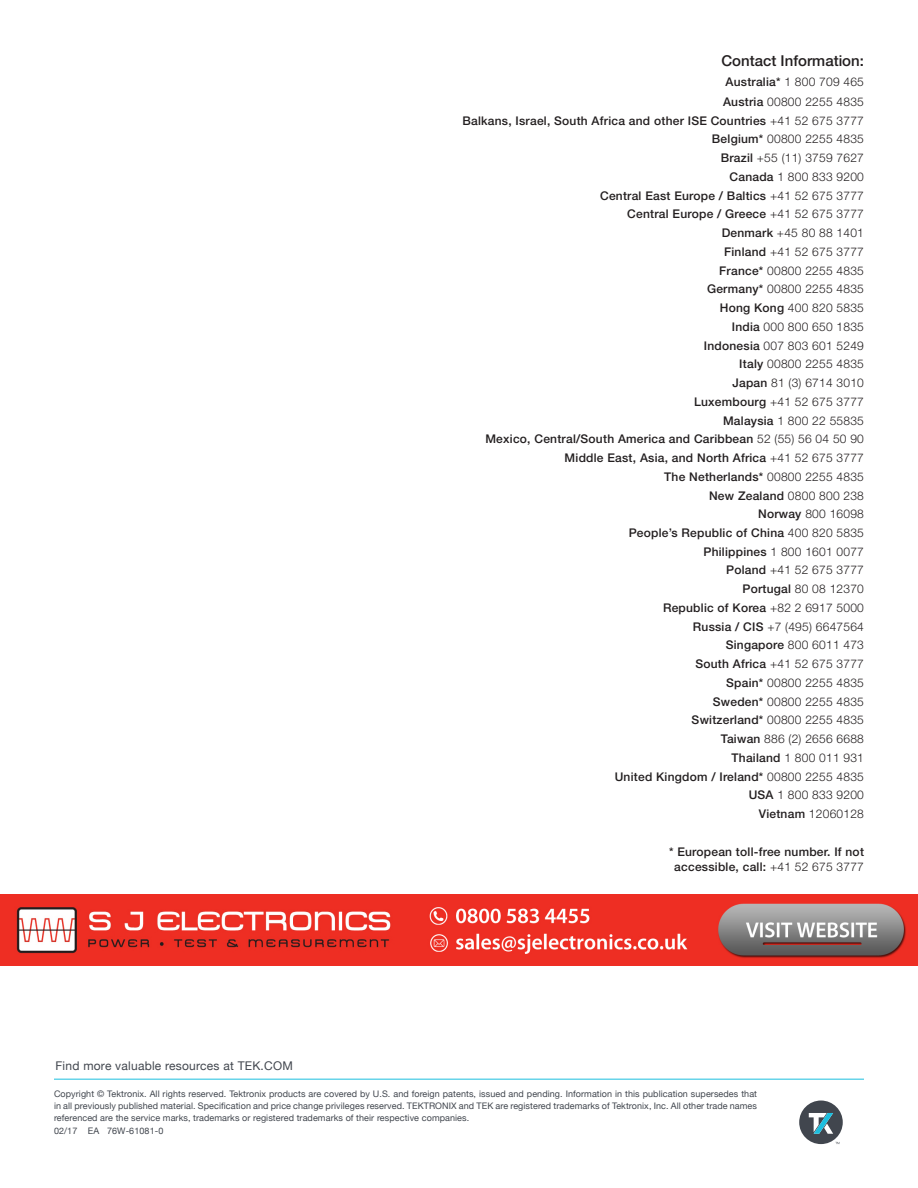
<style>
.page{position:relative;width:918px;height:1188px;background:#fff}
.page>*{position:absolute;margin:0;border:0;box-sizing:border-box;transform-origin:0 0}
.t1{font:500 15px "Helvetica Neue";color:#231f20}
.t2{font:300 12px "Helvetica Neue";letter-spacing:.02em;color:#231f20}
.t3{font:500 12px/15px "Helvetica Neue";letter-spacing:.02em;color:#231f20;text-align:center}
.body_copy_headers_2{font:12px "Helvetica Neue";letter-spacing:.02em;color:#41464e}
.body_copy_headers_2-2{font:9px/12px "Helvetica Neue";letter-spacing:.01em;color:#41464e;text-align:justify}
.s1{font-weight:300}
.s2{font-weight:500}
</style>
<div class="page">
<hr style="left:54px;top:1079px;width:810px;height:1px;background:#1cbfdf">
<svg style="left:799px;top:1101px;width:44px;height:43px"></svg>
<img style="left:0;top:895px;width:918px;height:71px">
<p class="t1" style="left:721px;top:51px;width:144px">Contact Information:</p>
<p class="t3" style="left:726px;top:74px;width:140px">Australia* <span class="s1">1 800 709 465</span></p>
<p class="t2" style="left:723px;top:94px;width:142px"><span class="s2">Austria</span> 00800 2255 4835</p>
<p class="t3" style="left:463px;top:113px;width:403px">Balkans, Israel, South Africa and other ISE Countries <span class="s1">+41 52 675 3777</span></p>
<p class="t2" style="left:712px;top:132px;width:154px"><span class="s2">Belgium*</span> 00800 2255 4835</p>
<p class="t2" style="left:721px;top:151px;width:145px"><span class="s2">Brazil</span> +55 (11) 3759 7627</p>
<p class="t2" style="left:730px;top:169px;width:136px"><span class="s2">Canada</span> 1 800 833 9200</p>
<p class="t3" style="left:600px;top:188px;width:265px">Central East Europe / Baltics <span class="s1">+41 52 675 3777</span></p>
<p class="t3" style="left:627px;top:206px;width:238px">Central Europe / Greece <span class="s1">+41 52 675 3777</span></p>
<p class="t2" style="left:722px;top:225px;width:144px"><span class="s2">Denmark</span> +45 80 88 1401</p>
<p class="t2" style="left:724px;top:244px;width:141px"><span class="s2">Finland</span> +41 52 675 3777</p>
<p class="t2" style="left:719px;top:263px;width:146px"><span class="s2">France*</span> 00800 2255 4835</p>
<p class="t2" style="left:707px;top:282px;width:158px"><span class="s2">Germany*</span> 00800 2255 4835</p>
<p class="t2" style="left:720px;top:300px;width:146px"><span class="s2">Hong Kong</span> 400 820 5835</p>
<p class="t2" style="left:732px;top:319px;width:134px"><span class="s2">India</span> 000 800 650 1835</p>
<p class="t2" style="left:704px;top:338px;width:162px"><span class="s2">Indonesia</span> 007 803 601 5249</p>
<p class="t2" style="left:739px;top:357px;width:126px"><span class="s2">Italy</span> 00800 2255 4835</p>
<p class="t2" style="left:732px;top:375px;width:133px"><span class="s2">Japan</span> 81 (3) 6714 3010</p>
<p class="t2" style="left:694px;top:394px;width:171px"><span class="s2">Luxembourg</span> +41 52 675 3777</p>
<p class="t2" style="left:723px;top:413px;width:142px"><span class="s2">Malaysia</span> 1 800 22 55835</p>
<p class="t3" style="left:485px;top:431px;width:380px">Mexico, Central/South America and Caribbean <span class="s1">52 (55) 56 04 50 90</span></p>
<p class="t3" style="left:565px;top:450px;width:301px">Middle East, Asia, and North Africa <span class="s1">+41 52 675 3777</span></p>
<p class="t3" style="left:664px;top:469px;width:201px">The Netherlands* <span class="s1">00800 2255 4835</span></p>
<p class="t3" style="left:709px;top:488px;width:156px">New Zealand <span class="s1">0800 800 238</span></p>
<p class="t2" style="left:758px;top:507px;width:107px"><span class="s2">Norway</span> 800 16098</p>
<p class="t3" style="left:629px;top:525px;width:237px">People’s Republic of China <span class="s1">400 820 5835</span></p>
<p class="t2" style="left:703px;top:544px;width:162px"><span class="s2">Philippines</span> 1 800 1601 0077</p>
<p class="t2" style="left:726px;top:563px;width:139px"><span class="s2">Poland</span> +41 52 675 3777</p>
<p class="t2" style="left:742px;top:582px;width:123px"><span class="s2">Portugal</span> 80 08 12370</p>
<p class="t3" style="left:663px;top:600px;width:203px">Republic of Korea <span class="s1">+82 2 6917 5000</span></p>
<p class="t2" style="left:693px;top:619px;width:173px"><span class="s2">Russia / CIS</span> +7 (495) 6647564</p>
<p class="t2" style="left:726px;top:638px;width:140px"><span class="s2">Singapore</span> 800 6011 473</p>
<p class="t2" style="left:695px;top:657px;width:170px"><span class="s2">South Africa</span> +41 52 675 3777</p>
<p class="t2" style="left:726px;top:675px;width:139px"><span class="s2">Spain*</span> 00800 2255 4835</p>
<p class="t2" style="left:713px;top:694px;width:153px"><span class="s2">Sweden*</span> 00800 2255 4835</p>
<p class="t2" style="left:692px;top:713px;width:174px"><span class="s2">Switzerland*</span> 00800 2255 4835</p>
<p class="t2" style="left:721px;top:732px;width:145px"><span class="s2">Taiwan</span> 886 (2) 2656 6688</p>
<p class="t2" style="left:732px;top:750px;width:134px"><span class="s2">Thailand</span> 1 800 011 931</p>
<p class="t3" style="left:615px;top:769px;width:251px">United Kingdom / Ireland* <span class="s1">00800 2255 4835</span></p>
<p class="t2" style="left:749px;top:788px;width:117px"><span class="s2">USA</span> 1 800 833 9200</p>
<p class="t2" style="left:759px;top:807px;width:107px"><span class="s2">Vietnam</span> 12060128</p>
<p class="t3" style="left:669px;top:844px;width:196px">* European toll-free number. If not accessible, call: <span class="s1">+41 52 675 3777</span></p>
<p class="body_copy_headers_2" style="left:56px;top:1057px;width:239px">Find more valuable resources at TEK.COM</p>
<p class="body_copy_headers_2-2" style="left:54px;top:1089px;width:705px">Copyright © Tektronix. All rights reserved. Tektronix products are covered by U.S. and foreign patents, issued and pending. Information in this publication supersedes that in all previously published material. Specification and price change privileges reserved. TEKTRONIX and TEK are registered trademarks of Tektronix, Inc. All other trade names referenced are the service marks, trademarks or registered trademarks of their respective companies.</p>
<p class="body_copy_headers_2-2" style="left:54px;top:1126px;width:111px">02/17 EA 76W-61081-0</p>
</div>
